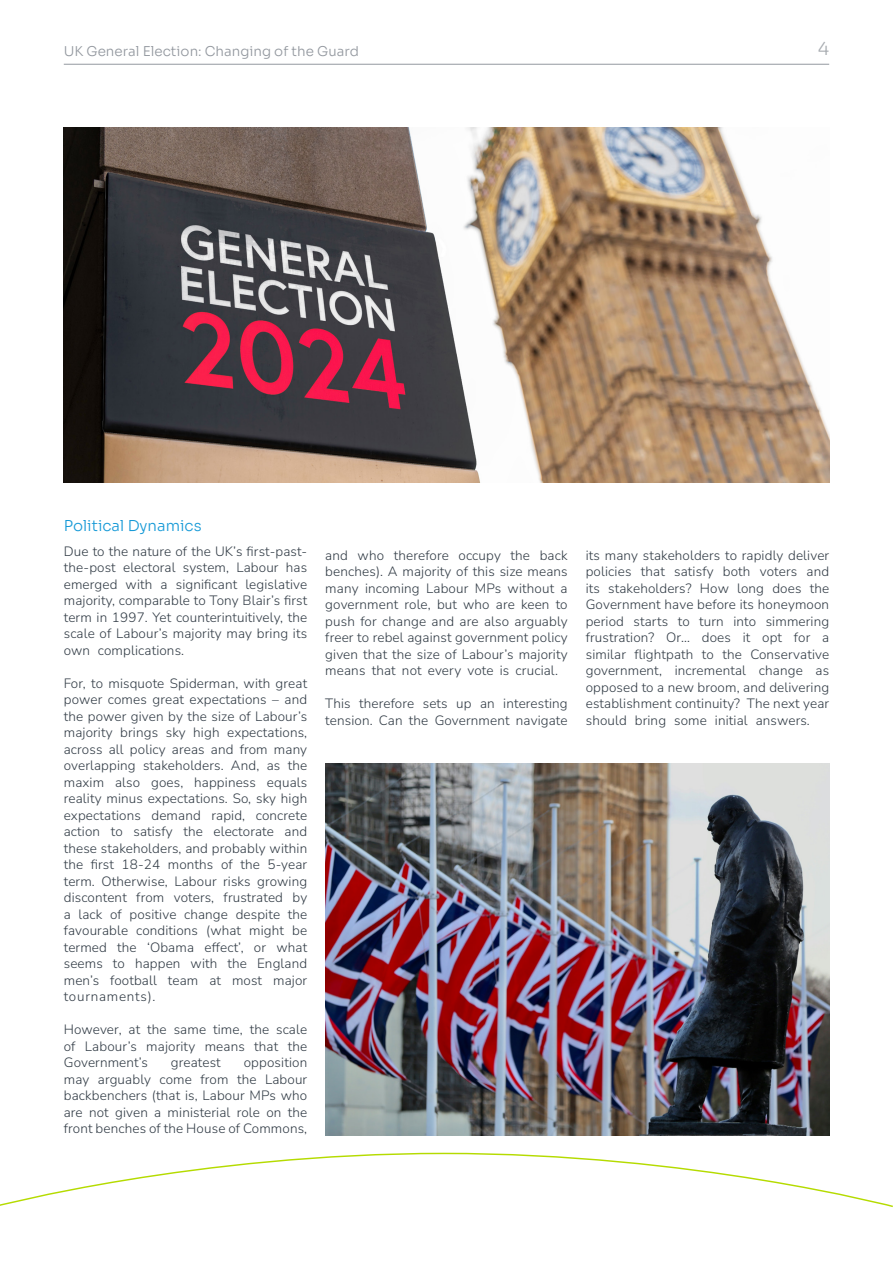
<style>
.page{position:relative;width:893px;height:1263px;background:#fff}
.page>*{position:absolute;margin:0;border:0;box-sizing:border-box;transform-origin:0 0}
.t1{font:18px "Sora";color:#a8acb1}
.t2{font:15px "Sora";color:#179ad7}
.Body_Text{font:200 13.5px/16.5px "Nunito Sans 12 pt";letter-spacing:.01em;color:#323c46;text-align:justify}
.t3{font:13.5px "Sora";color:#93989f}
</style>
<div class="page">
<hr style="left:64px;top:64px;width:765px;height:1px;background:#93989f">
<svg style="left:0;top:1152px;width:893px;height:56px"></svg>
<img style="left:64px;top:128px;width:765px;height:355px">
<img style="left:325px;top:764px;width:504px;height:371px">
<p class="t3" style="left:64px;top:40px;width:297px">UK General Election: Changing of the Guard</p>
<h1 class="t1" style="left:818px;top:34px;width:13px">4</h1>
<p class="t2" style="left:64px;top:514px;width:139px">Political Dynamics</p>
<p class="Body_Text" style="left:64px;top:542px;width:245px">Due to the nature of the UK’s first-past&shy;the-post electoral system, Labour has emerged with a significant legislative majority, comparable to Tony Blair’s first term in 1997. Yet counterintuitively, the scale of Labour’s majority may bring its own complications.</p>
<p class="Body_Text" style="left:64px;top:674px;width:245px">For, to misquote Spiderman, with great power comes great expectations – and the power given by the size of Labour’s majority brings sky high expectations, across all policy areas and from many overlapping stakeholders. And, as the maxim also goes, happiness equals reality minus expectations. So, sky high expectations demand rapid, concrete action to satisfy the electorate and these stakeholders, and probably within the first 18-24 months of the 5-year term. Otherwise, Labour risks growing discontent from voters, frustrated by a lack of positive change despite the favourable conditions (what might be termed the ‘Obama effect’, or what seems to happen with the England men’s football team at most major tournaments).</p>
<p class="Body_Text" style="left:64px;top:1021px;width:245px">However, at the same time, the scale of Labour’s majority means that the Government’s</p>
<p class="Body_Text" style="left:64px;top:1054px;width:245px;text-indent:180px">opposition may arguably come from the Labour backbenchers (that is, Labour MPs who are not given a ministerial role on the front benches of the House of Commons,</p>
<p class="Body_Text" style="left:171px;top:1054px;width:51px">greatest</p>
<p class="Body_Text" style="left:325px;top:546px;width:244px">and who therefore occupy the back benches). A majority of this size means many incoming Labour MPs without a government role, but who are keen to push for change and are also arguably freer to rebel against government policy given that the size of Labour’s majority means that not every vote is crucial.</p>
<p class="Body_Text" style="left:325px;top:695px;width:244px">This therefore sets up an interesting tension. Can the Government navigate</p>
<p class="Body_Text" style="left:586px;top:546px;width:245px">its many stakeholders to rapidly deliver policies that satisfy both voters and its stakeholders? How long does the Government have before its honeymoon period starts to turn into simmering frustration? Or… does it opt for a similar flightpath to the Conservative government, incremental change as opposed to a new broom, and delivering establishment continuity? The next year should bring some initial answers.</p>
</div>
